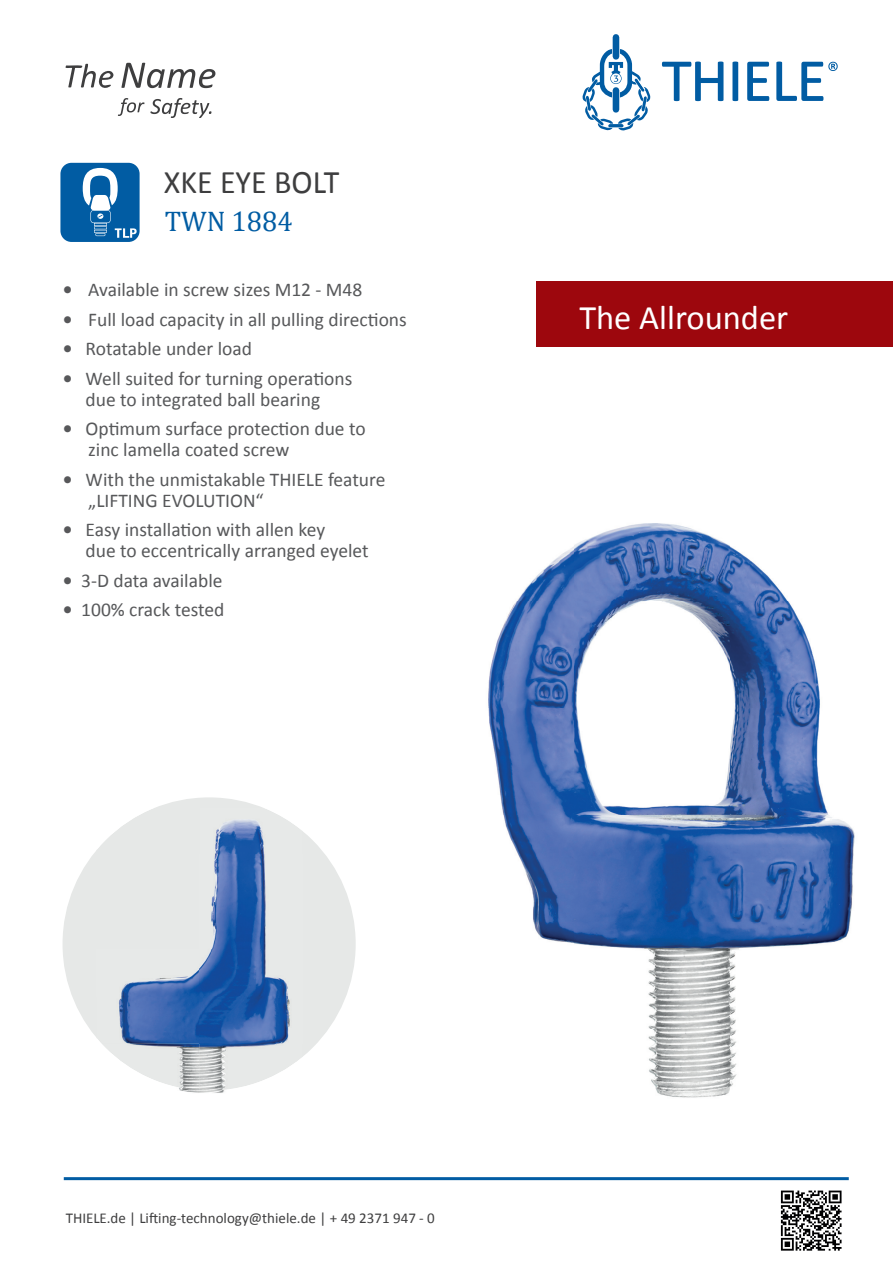
<style>
.page{position:relative;width:893px;height:1263px;background:#fff}
.page>*{position:absolute;margin:0;border:0;box-sizing:border-box;transform-origin:0 0}
.t1{font:34.5px "Calibri";color:#fff}
.t2{font:33px "Calibri";color:#3e3e3f}
.t3{font:28.5px "Cambria";color:#015ca3}
.t4{font:19.5px/21px "Calibri";color:#57585a}
.t5{font:15px "Calibri";color:#3e3e3f}
.s1{font-weight:700}
</style>
<div class="page">
<div style="left:60px;top:163px;width:80px;height:79px;background:#015ca3;border-radius:11px"></div>
<svg style="left:83px;top:168px;width:54px;height:70px"></svg>
<img style="left:488px;top:523px;width:367px;height:575px">
<img style="left:488px;top:523px;width:7px;height:17px">
<svg style="left:62px;top:797px;width:294px;height:259px;fill:#e6e8e7"></svg>
<img style="left:97px;top:808px;width:206px;height:235px">
<img style="left:162px;top:1043px;width:141px;height:34px">
<img style="left:148px;top:1042px;width:14px;height:35px">
<img style="left:97px;top:808px;width:57px;height:42px">
<img style="left:264px;top:808px;width:39px;height:23px">
<img style="left:97px;top:1038px;width:51px;height:39px">
<img style="left:149px;top:1077px;width:102px;height:16px">
<img style="left:251px;top:1057px;width:52px;height:27px">
<div style="left:536px;top:281px;width:357px;height:66px;background:#9d070d"></div>
<svg style="left:662px;top:62px;width:61px;height:39px"></svg>
<svg style="left:732px;top:62px;width:6px;height:39px"></svg>
<svg style="left:747px;top:62px;width:22px;height:39px"></svg>
<div style="left:613px;top:34px;width:6px;height:26px;background:#015ca3;border-radius:3px"></div>
<svg style="left:583px;top:49px;width:67px;height:81px"></svg>
<svg style="left:776px;top:62px;width:62px;height:39px"></svg>
<svg style="left:65px;top:64px;width:48px;height:24px"></svg>
<svg style="left:121px;top:63px;width:94px;height:25px"></svg>
<svg style="left:118px;top:98px;width:26px;height:18px"></svg>
<svg style="left:150px;top:98px;width:61px;height:20px"></svg>
<hr style="left:64px;top:1177px;width:785px;height:3px;background:#015ca3">
<img style="left:780px;top:1190px;width:62px;height:61px">
<h2 class="t2" style="left:164px;top:159px;width:177px">XKE EYE BOLT</h2>
<h3 class="t3" style="left:165px;top:205px;width:130px">TWN 1884</h3>
<p class="t4" style="left:63px;top:278px;width:301px"><span class="s1">•</span> Available in screw sizes M12 - M48</p>
<p class="t4" style="left:63px;top:308px;width:346px"><span class="s1">•</span> Full load capacity in all pulling directions</p>
<p class="t4" style="left:63px;top:337px;width:191px"><span class="s1">•</span> Rotatable under load</p>
<p class="t4" style="left:63px;top:367px;width:291px;text-align:center"><span class="s1">•</span> Well suited for turning operations due to integrated ball bearing</p>
<p class="t4" style="left:88px;top:417px;width:279px;text-indent:-26px"><span class="s1">•</span> Optimum surface protection due to zinc lamella coated screw</p>
<p class="t4" style="left:88px;top:468px;width:299px;text-indent:-26px"><span class="s1">•</span> With the unmistakable THIELE feature „LIFTING EVOLUTION“</p>
<p class="t4" style="left:86px;top:518px;width:284px;text-indent:-23px"><span class="s1">•</span> Easy installation with allen key<br>due to eccentrically arranged eyelet</p>
<p class="t4" style="left:63px;top:569px;width:161px"><span class="s1">•</span> 3-D data available</p>
<p class="t4" style="left:63px;top:598px;width:163px"><span class="s1">•</span> 100% crack tested</p>
<h1 class="t1" style="left:579px;top:296px;width:210px">The Allrounder</h1>
<p class="t5" style="left:66px;top:1208px;width:370px">THIELE.de | Lifting-technology@thiele.de | + 49 2371 947 - 0</p>
</div>
